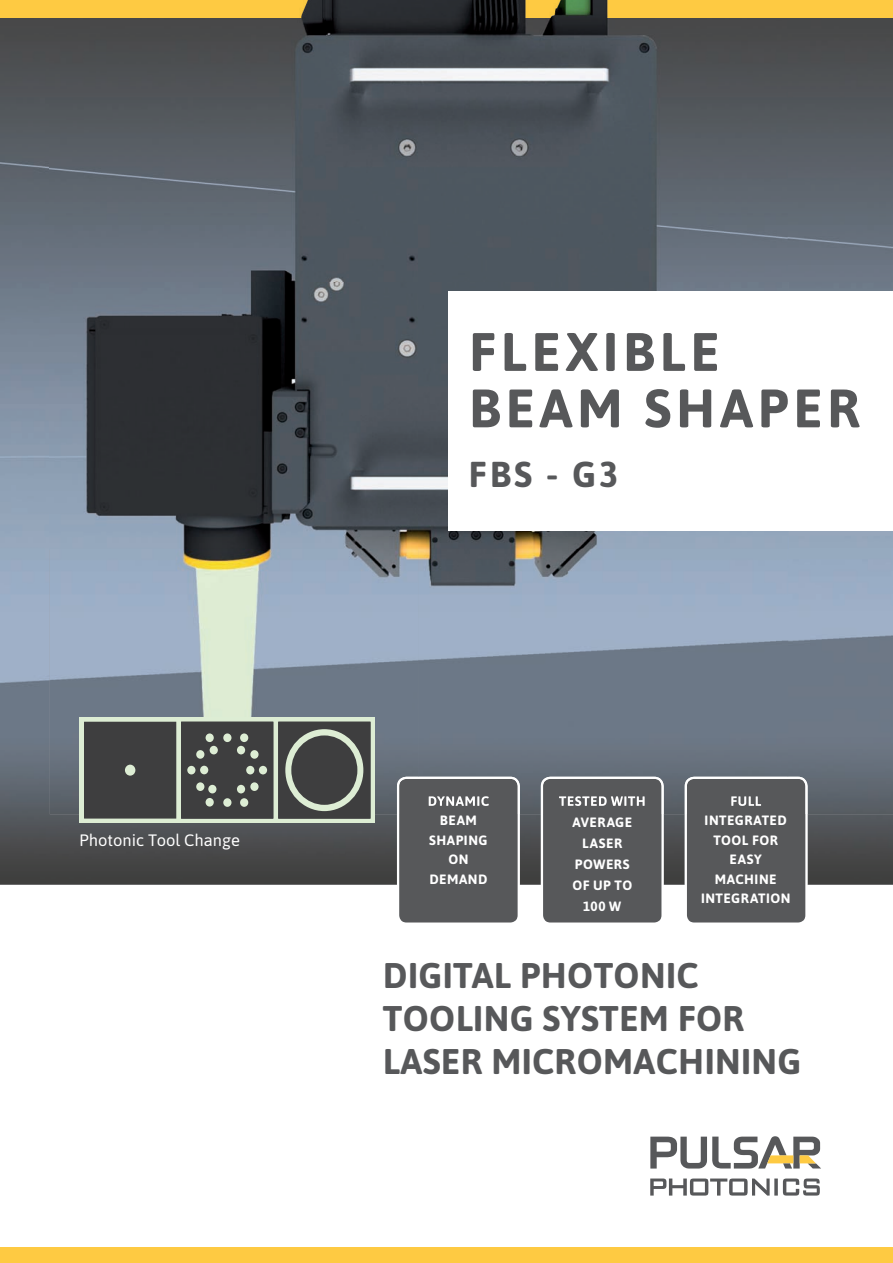
<style>
.page{position:relative;width:893px;height:1263px;background:#fff}
.page>*{position:absolute;margin:0;border:0;box-sizing:border-box;transform-origin:0 0}
.t1{font:700 54px/56.4px "Asap";letter-spacing:.085em;color:#57585a}
.t2{font:700 36px "Asap";color:#57585a}
.t3{font:700 35.7px/42.8px "Asap";letter-spacing:.01em;color:#57585a}
.t4{font:16.5px "Asap";color:#fff}
.t5{font:700 13.5px/19.5px "Asap";letter-spacing:.04em;color:#fff;text-align:center}
</style>
<div class="page">
<img style="left:0;top:18px;width:893px;height:866px">
<svg style="left:650px;top:1178px;width:170px;height:17px"></svg>
<svg style="left:650px;top:1136px;width:171px;height:32px"></svg>
<div style="left:685px;top:814px;width:123px;height:109px;background:#57585a"></div>
<div style="left:397px;top:814px;width:123px;height:109px;background:#57585a"></div>
<div style="left:541px;top:814px;width:123px;height:109px;background:#57585a"></div>
<div style="left:0;top:1247px;width:893px;height:16px;background:#feca42"></div>
<div style="left:0;top:0;width:893px;height:18px;background:#feca42"></div>
<img style="left:50px;top:0;width:843px;height:814px">
<img style="left:685px;top:777px;width:123px;height:37px">
<img style="left:731px;top:796px;width:30px;height:10px">
<img style="left:397px;top:777px;width:123px;height:37px">
<img style="left:429px;top:796px;width:60px;height:10px">
<img style="left:541px;top:777px;width:123px;height:37px">
<img style="left:559px;top:796px;width:86px;height:10px">
<div style="left:448px;top:291px;width:445px;height:240px;background:#fff"></div>
<svg style="left:79px;top:718px;width:296px;height:105px;background:#ccdac4"></svg>
<div style="left:84px;top:722px;width:92px;height:96px;background:#3e3e3f"></div>
<div style="left:181px;top:722px;width:92px;height:96px;background:#3e3e3f"></div>
<div style="left:279px;top:722px;width:91px;height:96px;background:#3e3e3f"></div>
<div style="left:278px;top:722px;width:92px;height:96px;border:1px solid #3e3e3f"></div>
<svg style="left:285px;top:729px;width:78px;height:82px"></svg>
<div style="left:125px;top:765px;width:10px;height:11px;background:#ddedd4;border-radius:50%"></div>
<div style="left:187px;top:766px;width:8px;height:8px;background:#ddedd4;border-radius:50%"></div>
<div style="left:259px;top:766px;width:8px;height:8px;background:#ddedd4;border-radius:50%"></div>
<div style="left:206px;top:733px;width:8px;height:9px;background:#ddedd4;border-radius:50%"></div>
<div style="left:240px;top:733px;width:8px;height:9px;background:#ddedd4;border-radius:50%"></div>
<div style="left:206px;top:798px;width:8px;height:8px;background:#ddedd4;border-radius:50%"></div>
<div style="left:240px;top:798px;width:8px;height:9px;background:#ddedd4;border-radius:50%"></div>
<div style="left:196px;top:782px;width:8px;height:9px;background:#ddedd4;border-radius:50%"></div>
<div style="left:250px;top:782px;width:9px;height:9px;background:#ddedd4;border-radius:50%"></div>
<div style="left:196px;top:750px;width:8px;height:9px;background:#ddedd4;border-radius:50%"></div>
<div style="left:250px;top:750px;width:9px;height:9px;background:#ddedd4;border-radius:50%"></div>
<div style="left:223px;top:798px;width:8px;height:9px;background:#ddedd4;border-radius:50%"></div>
<div style="left:223px;top:733px;width:8px;height:9px;background:#ddedd4;border-radius:50%"></div>
<div style="left:210px;top:746px;width:8px;height:8px;background:#ddedd4;border-radius:50%"></div>
<div style="left:246px;top:766px;width:8px;height:8px;background:#ddedd4;border-radius:50%"></div>
<div style="left:200px;top:766px;width:8px;height:8px;background:#ddedd4;border-radius:50%"></div>
<div style="left:208px;top:785px;width:8px;height:8px;background:#ddedd4;border-radius:50%"></div>
<div style="left:237px;top:785px;width:8px;height:8px;background:#ddedd4;border-radius:50%"></div>
<div style="left:237px;top:746px;width:8px;height:8px;background:#ddedd4;border-radius:50%"></div>
<p class="t4" style="left:79px;top:828px;width:162px">Photonic Tool Change</p>
<h1 class="t1" style="left:469px;top:321px;width:393px">FLEXIBLE<br>BEAM SHAPER</h1>
<h2 class="t2" style="left:469px;top:448px;width:151px">FBS - G3</h2>
<p class="t5" style="left:429px;top:810px;width:60px">BEAM<br>SHAPING<br>ON<br>DEMAND</p>
<p class="t5" style="left:572px;top:811px;width:61px;line-height:21px">AVERAGE<br>LASER<br>POWERS<br>OF UP TO<br>100 W</p>
<p class="t5" style="left:701px;top:810px;width:91px">INTEGRATED<br>TOOL FOR<br>EASY<br>MACHINE<br>INTEGRATION</p>
<h3 class="t3" style="left:383px;top:953px;width:420px">DIGITAL PHOTONIC<br>TOOLING SYSTEM FOR<br>LASER MICROMACHINING</h3>
</div>
